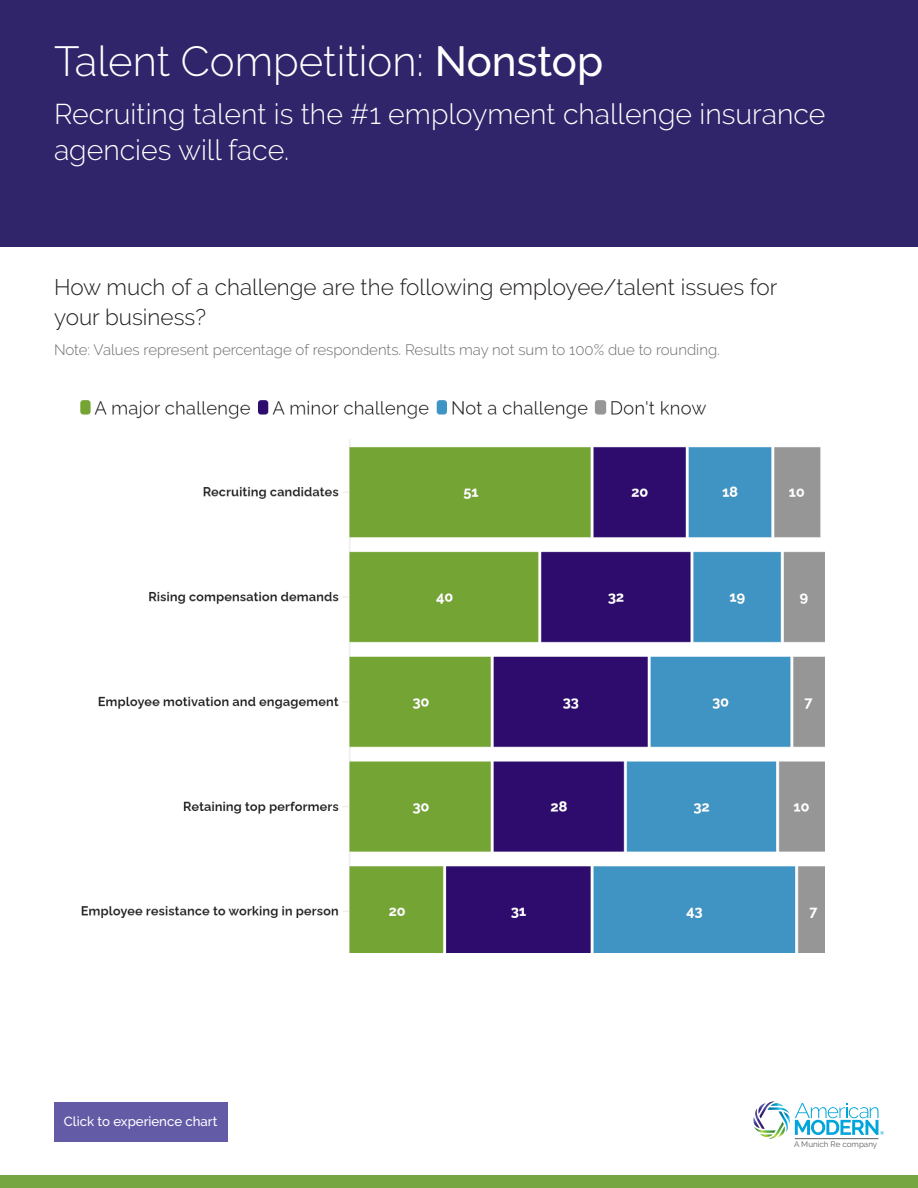
<style>
.page{position:relative;width:918px;height:1188px;background:#fff}
.page>*{position:absolute;margin:0;border:0;box-sizing:border-box;transform-origin:0 0}
.t1{font:300 42px "Raleway";color:#fff}
.t2{font:300 28.5px/36px "Raleway";color:#fff}
.t3{font:300 22.5px/30px "Raleway";color:#231f20}
.t4{font:300 15px "Raleway";color:#6c6d70}
.t5{font:500 13.2px "Raleway";color:#fff}
.t6{font:7.95px "Raleway";color:#5f5f62}
.s1{font-weight:500}
</style>
<div class="page">
<img style="left:80px;top:400px;width:744px;height:553px">
<div style="left:0;top:0;width:918px;height:246px;background:#30246a"></div>
<div style="left:0;top:1175px;width:918px;height:13px;background:#76a641"></div>
<svg style="left:753px;top:1102px;width:131px;height:37px"></svg>
<hr style="left:795px;top:1138px;width:83px;height:1px;background:#5f5f62">
<div style="left:54px;top:1102px;width:173px;height:40px;background:#645ba7"></div>
<p class="t1" style="left:54px;top:37px;width:551px">Talent Competition: <span class="s1">Nonstop</span></p>
<p class="t2" style="left:54px;top:96px;width:773px">Recruiting talent is the #1 employment challenge insurance agencies will face.</p>
<p class="t3" style="left:54px;top:272px;width:725px">How much of a challenge are the following employee/talent issues for your business?</p>
<p class="t4" style="left:54px;top:341px;width:667px">Note: Values represent percentage of respondents. Results may not sum to 100% due to rounding.</p>
<p class="t5" style="left:64px;top:1113px;width:155px">Click to experience chart</p>
<p class="t6" style="left:794px;top:1140px;width:85px">A Munich Re company</p>
</div>
